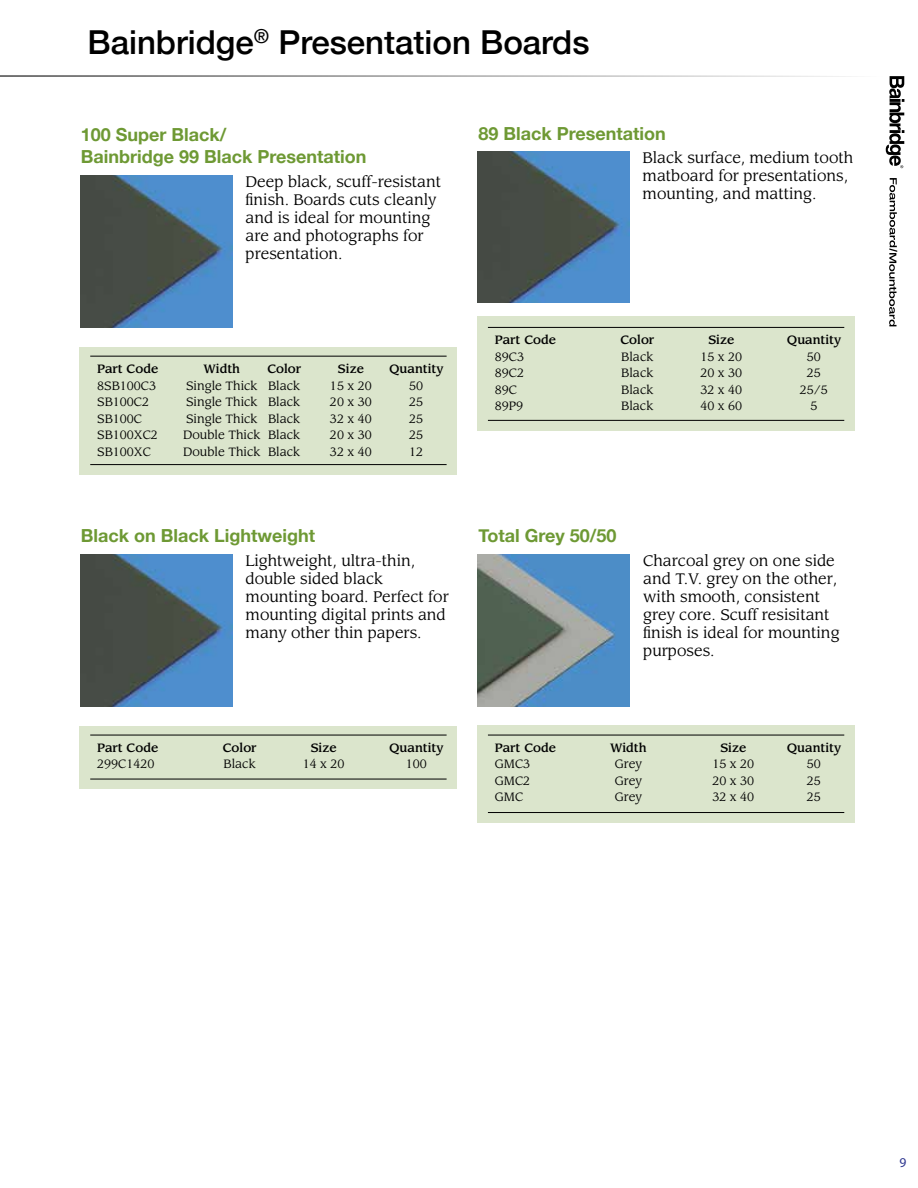
<style>
.page{position:relative;width:918px;height:1188px;background:#fff}
.page>*{position:absolute;margin:0;border:0;box-sizing:border-box;transform-origin:0 0}
.t1{font:500 33px "Helvetica Neue";color:#000}
.t2{font:700 18px/21.6px "Helvetica Neue";color:#6e9934}
.t3{font:15px/18px "Leawood Std";color:#000}
.t4{font:13.5px "Myriad Pro";color:#2e368f}
.t5{font:11.85px "Leawood Std";color:#000}
.t6{font:500 11.85px "Leawood Std";color:#000}
</style>
<div class="page">
<svg style="left:886px;top:76px;width:18px;height:92px"></svg>
<svg style="left:889px;top:178px;width:8px;height:148px"></svg>
<img style="left:477px;top:151px;width:152px;height:152px">
<img style="left:80px;top:176px;width:152px;height:151px">
<div style="left:79px;top:347px;width:378px;height:128px;background:#dbe5cc"></div>
<hr style="left:90px;top:356px;width:357px;height:1px;background:#000">
<hr style="left:90px;top:464px;width:357px;height:1px;background:#000">
<div style="left:477px;top:316px;width:378px;height:115px;background:#dbe5cc"></div>
<hr style="left:488px;top:327px;width:356px;height:1px;background:#000">
<hr style="left:488px;top:420px;width:356px;height:1px;background:#000">
<img style="left:478px;top:554px;width:152px;height:152px">
<div style="left:477px;top:726px;width:378px;height:97px;background:#dbe5cc"></div>
<hr style="left:488px;top:735px;width:356px;height:1px;background:#000">
<hr style="left:488px;top:812px;width:356px;height:1px;background:#000">
<img style="left:80px;top:554px;width:152px;height:152px">
<div style="left:79px;top:726px;width:378px;height:62px;background:#dbe5cc"></div>
<hr style="left:90px;top:735px;width:357px;height:1px;background:#000">
<hr style="left:90px;top:779px;width:357px;height:1px;background:#000">
<h1 class="t1" style="left:88px;top:16px;width:504px">Bainbridge<sup>®</sup> Presentation Boards</h1>
<p class="t2" style="left:81px;top:124px;width:287px">100 Super Black/<br>Bainbridge 99 Black Presentation</p>
<p class="t3" style="left:246px;top:173px;width:197px">Deep black, scuff-resistant finish. Boards cuts cleanly and is ideal for mounting are and photographs for presentation.</p>
<p class="t6" style="left:97px;top:362px;width:63px">Part Code</p>
<p class="t6" style="left:204px;top:362px;width:38px">Width</p>
<p class="t6" style="left:267px;top:362px;width:35px">Color</p>
<p class="t6" style="left:338px;top:362px;width:27px">Size</p>
<p class="t6" style="left:389px;top:362px;width:56px">Quantity</p>
<p class="t5" style="left:97px;top:378px;width:60px">8SB100C3</p>
<p class="t5" style="left:186px;top:378px;width:116px">Single Thick Black</p>
<p class="t5" style="left:330px;top:378px;width:43px">15 x 20</p>
<p class="t5" style="left:409px;top:378px;width:16px">50</p>
<p class="t5" style="left:97px;top:395px;width:53px">SB100C2</p>
<p class="t5" style="left:186px;top:395px;width:116px">Single Thick Black</p>
<p class="t5" style="left:330px;top:395px;width:43px">20 x 30</p>
<p class="t5" style="left:409px;top:395px;width:16px">25</p>
<p class="t5" style="left:97px;top:411px;width:46px">SB100C</p>
<p class="t5" style="left:186px;top:411px;width:116px">Single Thick Black</p>
<p class="t5" style="left:330px;top:411px;width:43px">32 x 40</p>
<p class="t5" style="left:409px;top:411px;width:16px">25</p>
<p class="t5" style="left:97px;top:428px;width:62px">SB100XC2</p>
<p class="t5" style="left:183px;top:428px;width:119px">Double Thick Black</p>
<p class="t5" style="left:330px;top:428px;width:43px">20 x 30</p>
<p class="t5" style="left:409px;top:428px;width:16px">25</p>
<p class="t5" style="left:97px;top:444px;width:55px">SB100XC</p>
<p class="t5" style="left:183px;top:444px;width:119px">Double Thick Black</p>
<p class="t5" style="left:330px;top:444px;width:43px">32 x 40</p>
<p class="t5" style="left:409px;top:444px;width:16px">12</p>
<p class="t2" style="left:81px;top:526px;width:236px">Black on Black Lightweight</p>
<p class="t3" style="left:246px;top:552px;width:205px">Lightweight, ultra-thin, double sided black mounting board. Perfect for mounting digital prints and many other thin papers.</p>
<p class="t2" style="left:478px;top:123px;width:189px">89 Black Presentation</p>
<p class="t3" style="left:643px;top:149px;width:212px">Black surface, medium tooth matboard for presentations, mounting, and matting.</p>
<p class="t6" style="left:495px;top:333px;width:63px">Part Code</p>
<p class="t6" style="left:621px;top:333px;width:35px">Color</p>
<p class="t6" style="left:708px;top:333px;width:27px">Size</p>
<p class="t6" style="left:787px;top:333px;width:56px">Quantity</p>
<p class="t5" style="left:495px;top:350px;width:31px">89C3</p>
<p class="t5" style="left:621px;top:350px;width:34px">Black</p>
<p class="t5" style="left:700px;top:350px;width:43px">15 x 20</p>
<p class="t5" style="left:807px;top:350px;width:16px">50</p>
<p class="t5" style="left:495px;top:366px;width:31px">89C2</p>
<p class="t5" style="left:621px;top:366px;width:34px">Black</p>
<p class="t5" style="left:700px;top:366px;width:43px">20 x 30</p>
<p class="t5" style="left:807px;top:366px;width:16px">25</p>
<p class="t5" style="left:495px;top:383px;width:24px">89C</p>
<p class="t5" style="left:621px;top:383px;width:34px">Black</p>
<p class="t5" style="left:700px;top:383px;width:43px">32 x 40</p>
<p class="t5" style="left:800px;top:383px;width:30px">25/5</p>
<p class="t5" style="left:495px;top:399px;width:30px">89P9</p>
<p class="t5" style="left:621px;top:399px;width:34px">Black</p>
<p class="t5" style="left:700px;top:399px;width:43px">40 x 60</p>
<p class="t5" style="left:810px;top:399px;width:9px">5</p>
<p class="t2" style="left:478px;top:526px;width:140px">Total Grey 50/50</p>
<p class="t3" style="left:643px;top:552px;width:198px">Charcoal grey on one side and T.V. grey on the other, with smooth, consistent grey core. Scuff resisitant finish is ideal for mounting purposes.</p>
<p class="t6" style="left:97px;top:741px;width:63px">Part Code</p>
<p class="t6" style="left:223px;top:741px;width:35px">Color</p>
<p class="t6" style="left:311px;top:741px;width:27px">Size</p>
<p class="t6" style="left:389px;top:741px;width:56px">Quantity</p>
<p class="t5" style="left:97px;top:757px;width:59px">299C1420</p>
<p class="t5" style="left:224px;top:757px;width:34px">Black</p>
<p class="t5" style="left:303px;top:757px;width:43px">14 x 20</p>
<p class="t5" style="left:406px;top:757px;width:23px">100</p>
<p class="t6" style="left:495px;top:741px;width:63px">Part Code</p>
<p class="t6" style="left:610px;top:741px;width:38px">Width</p>
<p class="t6" style="left:720px;top:741px;width:27px">Size</p>
<p class="t6" style="left:787px;top:741px;width:56px">Quantity</p>
<p class="t5" style="left:495px;top:757px;width:37px">GMC3</p>
<p class="t5" style="left:615px;top:757px;width:29px">Grey</p>
<p class="t5" style="left:712px;top:757px;width:43px">15 x 20</p>
<p class="t5" style="left:807px;top:757px;width:16px">50</p>
<p class="t5" style="left:495px;top:774px;width:37px">GMC2</p>
<p class="t5" style="left:615px;top:774px;width:29px">Grey</p>
<p class="t5" style="left:712px;top:774px;width:43px">20 x 30</p>
<p class="t5" style="left:807px;top:774px;width:16px">25</p>
<p class="t5" style="left:495px;top:790px;width:30px">GMC</p>
<p class="t5" style="left:615px;top:790px;width:29px">Grey</p>
<p class="t5" style="left:712px;top:790px;width:43px">32 x 40</p>
<p class="t5" style="left:807px;top:790px;width:16px">25</p>
<p class="t4" style="left:899px;top:1154px;width:8px">9</p>
</div>
